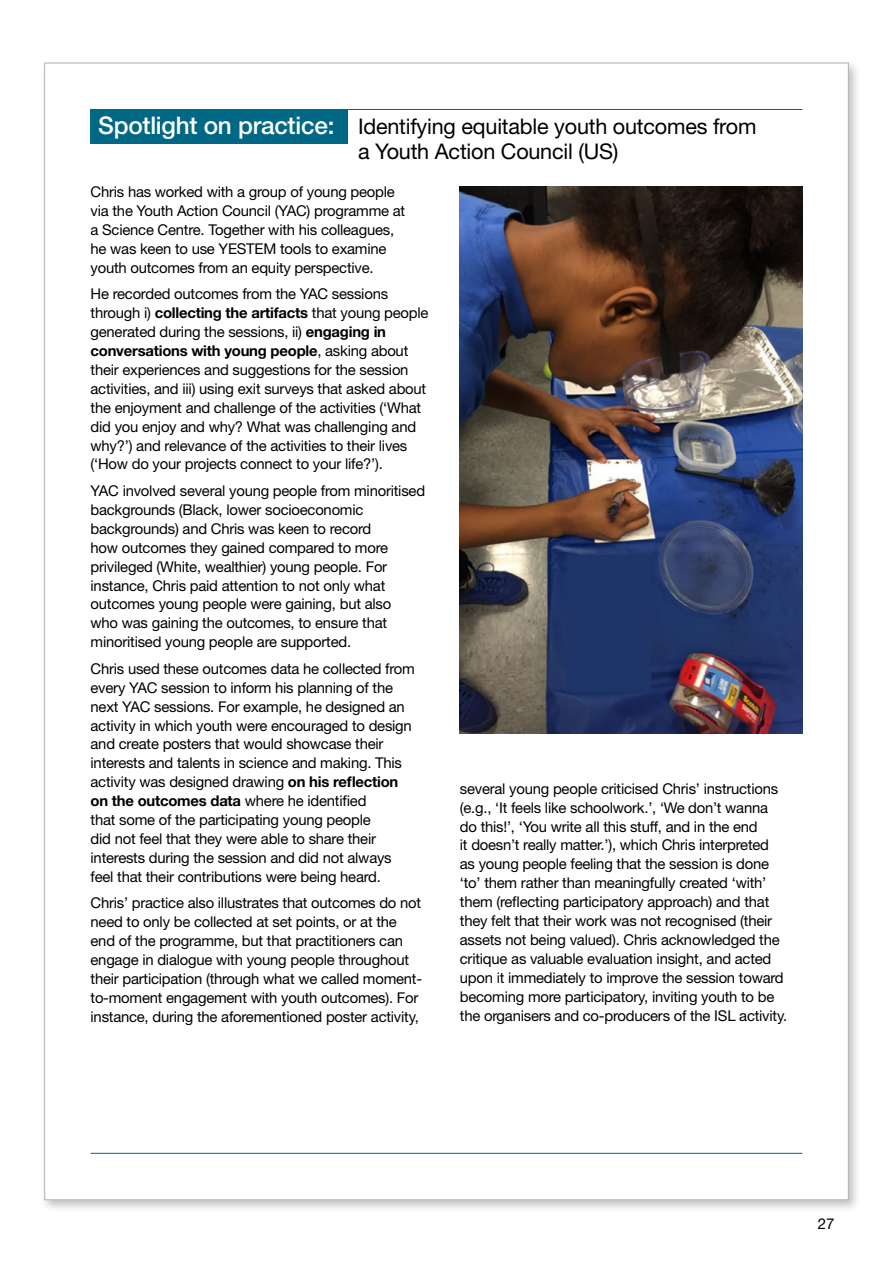
<style>
.page{position:relative;width:893px;height:1263px;background:#fff}
.page>*{position:absolute;margin:0;border:0;box-sizing:border-box;transform-origin:0 0}
.t1{font:500 24.3px "Helvetica Neue LT Std";letter-spacing:-.01em;color:#fff}
.t2{font:21.6px/24.3px "Helvetica Neue LT Std";letter-spacing:-.01em;color:#000}
.t3{font:15px "Helvetica Neue LT Std";color:#000}
.t4{font:14.85px/18.9px "Helvetica Neue LT Std";letter-spacing:-.015em;color:#000}
.s1{font-weight:700}
</style>
<div class="page">
<div style="left:40px;top:58px;width:821px;height:1155px;background:#000;opacity:.25"></div>
<div style="left:45px;top:63px;width:803px;height:1137px;background:#fff"></div>
<hr style="left:91px;top:109px;width:711px;height:1px;background:#006885">
<hr style="left:91px;top:1153px;width:711px;height:1px;background:#006885">
<div style="left:91px;top:109px;width:257px;height:34px;background:#006885"></div>
<img style="left:460px;top:186px;width:342px;height:547px">
<p class="t1" style="left:98px;top:111px;width:238px">Spotlight on practice:</p>
<p class="t2" style="left:358px;top:114px;width:400px">Identifying equitable youth outcomes from a Youth Action Council (US)</p>
<p class="t4" style="left:91px;top:182px;width:316px">Chris has worked with a group of young people via the Youth Action Council (YAC) programme at a Science Centre. Together with his colleagues, he was keen to use YESTEM tools to examine youth outcomes from an equity perspective.</p>
<p class="t4" style="left:91px;top:284px;width:339px">He recorded outcomes from the YAC sessions through i) <span class="s1">collecting the artifacts</span> that young people generated during the sessions, ii) <span class="s1">engaging in conversations with young people</span>, asking about their experiences and suggestions for the session activities, and iii) using exit surveys that asked about the enjoyment and challenge of the activities (‘What did you enjoy and why? What was challenging and why?’) and relevance of the activities to their lives (‘How do your projects connect to your life?’).</p>
<p class="t4" style="left:91px;top:481px;width:336px">YAC involved several young people from minoritised backgrounds (Black, lower socioeconomic backgrounds) and Chris was keen to record<br>how outcomes they gained compared to more privileged (White, wealthier) young people. For instance, Chris paid attention to not only what outcomes young people were gaining, but also<br>who was gaining the outcomes, to ensure that minoritised young people are supported.</p>
<p class="t4" style="left:91px;top:659px;width:326px">Chris used these outcomes data he collected from every YAC session to inform his planning of the next YAC sessions. For example, he designed an activity in which youth were encouraged to design and create posters that would showcase their interests and talents in science and making. This activity was designed drawing <span class="s1">on his reflection on the outcomes data</span> where he identified<br>that some of the participating young people<br>did not feel that they were able to share their interests during the session and did not always feel that their contributions were being heard.</p>
<p class="t4" style="left:91px;top:893px;width:333px">Chris’ practice also illustrates that outcomes do not need to only be collected at set points, or at the end of the programme, but that practitioners can engage in dialogue with young people throughout their participation (through what we called moment&shy;to-moment engagement with youth outcomes). For instance, during the aforementioned poster activity,</p>
<p class="t4" style="left:460px;top:779px;width:329px">several young people criticised Chris’ instructions (e.g., ‘It feels like schoolwork.’, ‘We don’t wanna do this!’, ‘You write all this stuff, and in the end<br>it doesn’t really matter.’), which Chris interpreted as young people feeling that the session is done ‘to’ them rather than meaningfully created ‘with’ them (reflecting participatory approach) and that they felt that their work was not recognised (their assets not being valued). Chris acknowledged the critique as valuable evaluation insight, and acted upon it immediately to improve the session toward becoming more participatory, inviting youth to be the organisers and co-producers of the ISL activity.</p>
<p class="t3" style="left:818px;top:1215px;width:18px">27</p>
</div>
